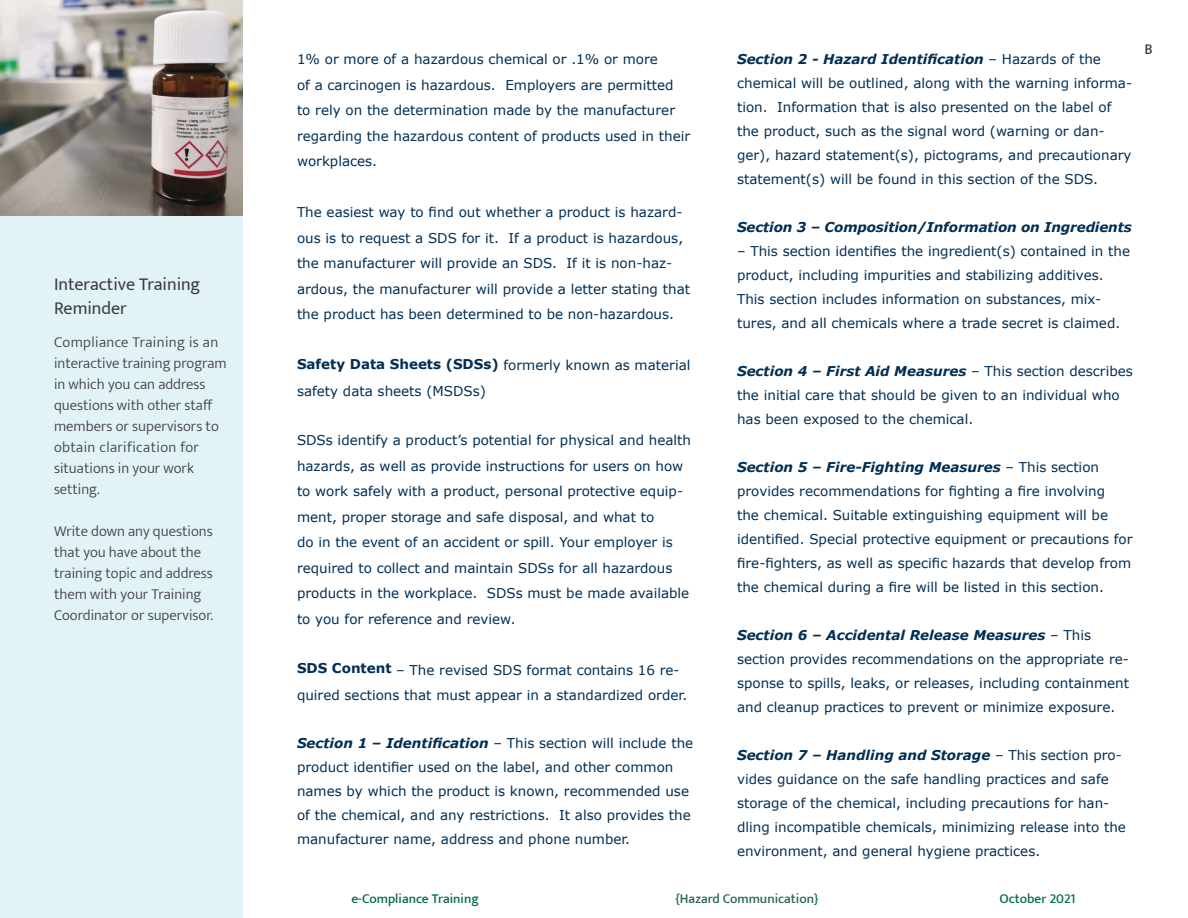
<style>
.page{position:relative;width:1188px;height:918px;background:#fff}
.page>*{position:absolute;margin:0;border:0;box-sizing:border-box;transform-origin:0 0}
.t1{font:18px/24px "Mukta Vaani";color:#3e3e3f}
.t2{font:300 15px/21px "Mukta Vaani";color:#3e3e3f}
.t3{font:500 15px "Mukta Vaani";color:#3e3e3f}
.t4{font:13.5px/24px "Verdana";color:#002e54}
.t5{font:italic 700 13.5px "Verdana";letter-spacing:-.01em;color:#002e54}
.t6{font:500 13.5px "Mukta Vaani";color:#016d43}
.t7{font:500 13.5px "Mukta Vaani";color:#27654f}
.s1{font-weight:700}
.s2{font-weight:700;font-style:italic}
.s3{color:#016d43}
</style>
<div class="page">
<div style="left:0;top:216px;width:243px;height:702px;background:#e2f3f8"></div>
<img style="left:0;top:0;width:243px;height:216px">
<h1 class="t1" style="left:54px;top:274px;width:148px">Interactive Training<br>Reminder</h1>
<p class="t2" style="left:54px;top:333px;width:174px">Compliance Training is an interactive training program in which you can address questions with other staff members or supervisors to obtain clarification for situations in your work setting.</p>
<p class="t2" style="left:54px;top:522px;width:161px">Write down any questions that you have about the training topic and address them with your Training<br>Coordinator or supervisor.</p>
<p class="t4" style="left:297px;top:47px;width:395px;line-height:25.5px">1% or more of a hazardous chemical or .1% or more<br>of a carcinogen is hazardous. Employers are permitted to rely on the determination made by the manufacturer regarding the hazardous content of products used in their workplaces.</p>
<p class="t4" style="left:297px;top:200px;width:395px;line-height:25.5px">The easiest way to find out whether a product is hazard&shy;ous is to request a SDS for it. If a product is hazardous, the manufacturer will provide an SDS. If it is non-haz&shy;ardous, the manufacturer will provide a letter stating that the product has been determined to be non-hazardous.</p>
<p class="t4" style="left:297px;top:353px;width:395px;line-height:25.5px"><span class="s1">Safety Data Sheets (SDSs)</span> formerly known as material safety data sheets (MSDSs)</p>
<p class="t4" style="left:297px;top:428px;width:396px;line-height:25.5px">SDSs identify a product’s potential for physical and health hazards, as well as provide instructions for users on how to work safely with a product, personal protective equip&shy;ment, proper storage and safe disposal, and what to<br>do in the event of an accident or spill. Your employer is required to collect and maintain SDSs for all hazardous products in the workplace. SDSs must be made available to you for reference and review.</p>
<p class="t4" style="left:297px;top:657px;width:392px;line-height:25.5px"><span class="s1">SDS Content</span> – The revised SDS format contains 16 re&shy;quired sections that must appear in a standardized order.</p>
<p class="t4" style="left:297px;top:732px;width:398px"><span class="s2">Section 1 – Identification</span> – This section will include the product identifier used on the label, and other common names by which the product is known, recommended use of the chemical, and any restrictions. It also provides the manufacturer name, address and phone number.</p>
<p class="t4" style="left:737px;top:48px;width:397px"><span class="s2">Section 2 - Hazard Identification</span> – Hazards of the chemical will be outlined, along with the warning informa&shy;tion. Information that is also presented on the label of the product, such as the signal word (warning or dan&shy;ger), hazard statement(s), pictograms, and precautionary statement(s) will be found in this section of the SDS.</p>
<p class="t5" style="left:737px;top:219px;width:396px">Section 3 – Composition/Information on Ingredients</p>
<p class="t4" style="left:737px;top:240px;width:395px">– This section identifies the ingredient(s) contained in the product, including impurities and stabilizing additives.<br>This section includes information on substances, mix&shy;tures, and all chemicals where a trade secret is claimed.</p>
<p class="t4" style="left:737px;top:360px;width:397px"><span class="s2">Section 4 – First Aid Measures</span> – This section describes the initial care that should be given to an individual who has been exposed to the chemical.</p>
<p class="t4" style="left:737px;top:456px;width:397px"><span class="s2">Section 5 – Fire-Fighting Measures</span> – This section provides recommendations for fighting a fire involving<br>the chemical. Suitable extinguishing equipment will be identified. Special protective equipment or precautions for fire-fighters, as well as specific hazards that develop from the chemical during a fire will be listed in this section.</p>
<p class="t4" style="left:737px;top:624px;width:394px"><span class="s2">Section 6 – Accidental Release Measures</span> – This section provides recommendations on the appropriate re&shy;sponse to spills, leaks, or releases, including containment and cleanup practices to prevent or minimize exposure.</p>
<p class="t4" style="left:737px;top:744px;width:390px"><span class="s2">Section 7 – Handling and Storage</span> – This section pro&shy;vides guidance on the safe handling practices and safe storage of the chemical, including precautions for han&shy;dling incompatible chemicals, minimizing release into the environment, and general hygiene practices.</p>
<p class="t3" style="left:1144px;top:40px;width:10px">B</p>
<p class="t6" style="left:351px;top:890px;width:129px">e-Compliance Training</p>
<p class="t7" style="left:675px;top:890px;width:145px"><span class="s3">{</span>Hazard Communication<span class="s3">}</span></p>
<p class="t6" style="left:999px;top:890px;width:78px">October 2021</p>
</div>
